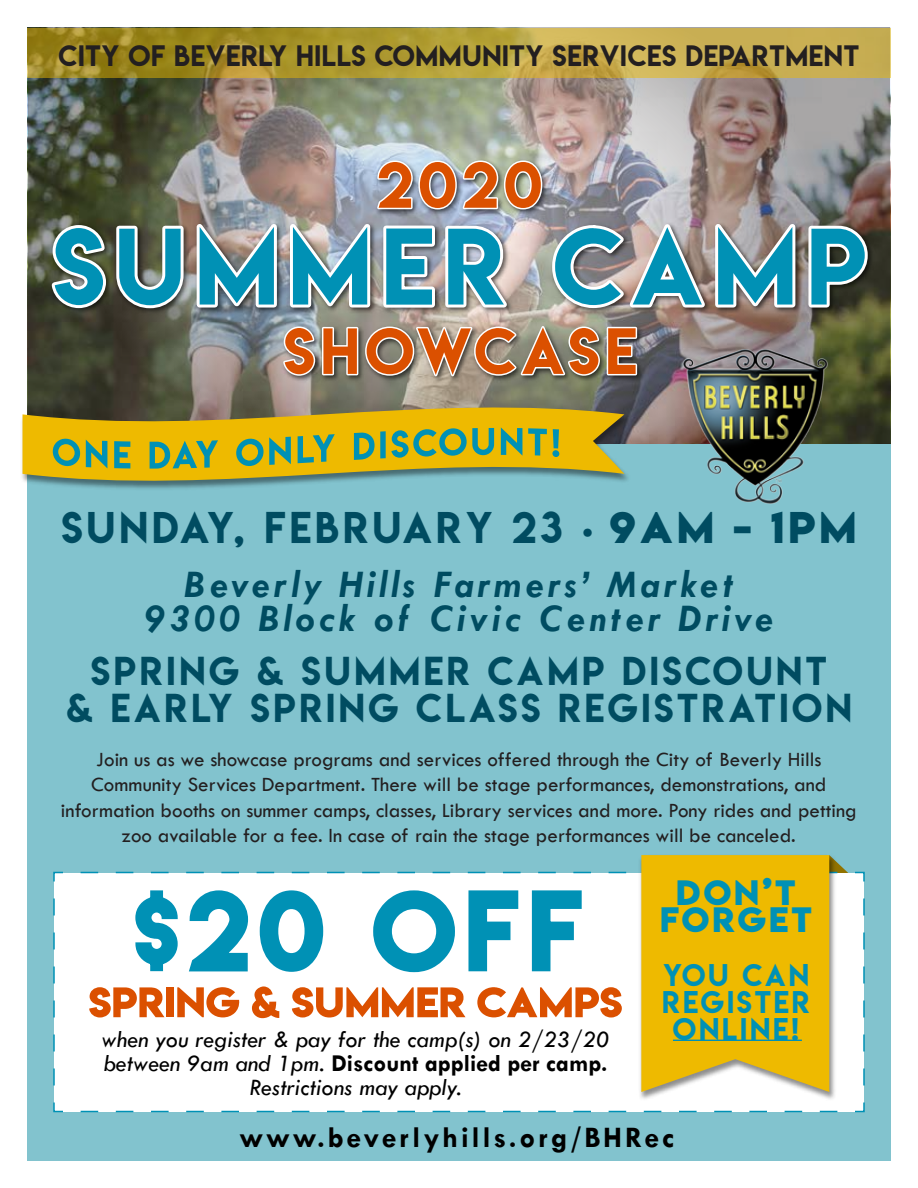
<style>
.page{position:relative;width:918px;height:1188px;background:#fff}
.page>*{position:absolute;margin:0;border:0;box-sizing:border-box;transform-origin:0 0}
.t1{font:italic 700 39.45px/34.5px "Tw Cen";letter-spacing:.1em;color:#004c61;text-align:center}
.t2{font:39.45px "Lemon Milk";letter-spacing:.1em;color:#004c61}
.t3{font:35.85px/37.5px "Lemon Milk";letter-spacing:.1em;color:#004c61;text-align:center}
.t4{font:31.35px/27px "Lemon Milkbold";letter-spacing:.1em;color:#0091b5;text-align:center}
.t5{font:700 30px "Tw Cen";letter-spacing:.1em;color:#000}
.t6{font:27.9px/27px "Lemon Milk";letter-spacing:.1em;color:#0091b5;text-align:center}
.t7{font:26.25px "Lemon Milk";letter-spacing:.025em;color:#231f20}
.t8{font:italic 24.3px/24px "Tw Cen";color:#000;text-align:center}
.t9{font:21px/25.2px "Tw Cen";color:#231f20;text-align:center}
.s1{font-family:"Myriad Pro"}
.s2{font-family:"Lemon Milkbold"}
.s3{font-weight:700;font-style:normal}
</style>
<div class="page">
<img style="left:28px;top:27px;width:862px;height:417px">
<div style="left:27px;top:444px;width:864px;height:717px;background:#82c3ce"></div>
<svg style="left:27px;top:28px;width:864px;height:49px;background:#b59d3a"></svg>
<svg style="left:23px;top:391px;width:601px;height:98px;background:#aa9b3f"></svg>
<svg style="left:53px;top:438px;width:27px;height:28px"></svg>
<svg style="left:86px;top:440px;width:21px;height:28px"></svg>
<svg style="left:114px;top:441px;width:16px;height:27px"></svg>
<svg style="left:150px;top:440px;width:68px;height:29px;background:#88a84d"></svg>
<svg style="left:236px;top:437px;width:55px;height:29px;background:#81a752"></svg>
<svg style="left:298px;top:434px;width:37px;height:29px"></svg>
<svg style="left:354px;top:428px;width:140px;height:32px;background:#91a946"></svg>
<svg style="left:501px;top:427px;width:21px;height:29px"></svg>
<svg style="left:528px;top:428px;width:31px;height:29px"></svg>
<img style="left:678px;top:386px;width:154px;height:118px">
<div style="left:54px;top:873px;width:810px;height:239px;background:#fff"></div>
<svg style="left:855px;top:1102px;width:10px;height:11px"></svg>
<svg style="left:80px;top:1111px;width:757px;height:1px"></svg>
<svg style="left:53px;top:1102px;width:10px;height:11px"></svg>
<svg style="left:53px;top:898px;width:2px;height:188px"></svg>
<svg style="left:53px;top:871px;width:10px;height:11px"></svg>
<svg style="left:81px;top:863px;width:784px;height:19px"></svg>
<svg style="left:863px;top:899px;width:2px;height:187px"></svg>
<svg style="left:135px;top:890px;width:43px;height:82px"></svg>
<svg style="left:189px;top:890px;width:60px;height:82px"></svg>
<svg style="left:259px;top:890px;width:65px;height:82px"></svg>
<svg style="left:373px;top:890px;width:82px;height:83px"></svg>
<svg style="left:468px;top:890px;width:51px;height:82px"></svg>
<svg style="left:531px;top:890px;width:51px;height:82px"></svg>
<img style="left:637px;top:855px;width:201px;height:244px">
<svg style="left:641px;top:855px;width:188px;height:237px;background:#ecbc10"></svg>
<hr style="left:673px;top:1040px;width:129px;height:1px;background:#0091b5">
<svg style="left:89px;top:987px;width:75px;height:31px"></svg>
<div style="left:166px;top:987px;width:8px;height:30px;background:#db5000"></div>
<svg style="left:177px;top:987px;width:63px;height:30px"></svg>
<svg style="left:252px;top:986px;width:27px;height:32px"></svg>
<svg style="left:292px;top:987px;width:174px;height:31px"></svg>
<svg style="left:477px;top:987px;width:145px;height:31px"></svg>
<img style="left:373px;top:156px;width:85px;height:3px">
<img style="left:458px;top:156px;width:94px;height:3px">
<img style="left:47px;top:219px;width:830px;height:167px">
<svg style="left:48px;top:222px;width:139px;height:89px;background:#4f878d"></svg>
<svg style="left:194px;top:209px;width:86px;height:105px;background:#6b9dab"></svg>
<img style="left:287px;top:159px;width:511px;height:155px">
<svg style="left:805px;top:223px;width:66px;height:88px;background:#45808a"></svg>
<svg style="left:281px;top:320px;width:358px;height:63px;background:#b08262"></svg>
<p class="t7" style="left:58px;top:37px;width:802px">CITY OF BEVERLY HILLS COMMUNITY SERVICES DEPARTMENT</p>
<h1 class="t2" style="left:61px;top:499px;width:797px">SUNDAY, FEBRUARY 23 <span class="s1">•</span> <span class="s2">9AM - 1PM</span></h1>
<h1 class="t1" style="left:145px;top:566px;width:630px">Beverly Hills Farmers’ Market<br>9300 Block of Civic Center Drive</h1>
<h2 class="t3" style="left:66px;top:652px;width:787px">SPRING &amp; SUMMER CAMP DISCOUNT<br>&amp; EARLY SPRING CLASS REGISTRATION</h2>
<p class="t9" style="left:61px;top:747px;width:797px">Join us as we showcase programs and services offered through the City of Beverly Hills Community Services Department. There will be stage performances, demonstrations, and information booths on summer camps, classes, Library services and more. Pony rides and petting zoo available for a fee. In case of rain the stage performances will be canceled.</p>
<p class="t8" style="left:102px;top:1027px;width:509px">when you register &amp; pay for the camp(s) on 2/23/20 between 9am and 1pm. <span class="s3">Discount applied per camp.<br></span>Restrictions may apply.</p>
<h3 class="t4" style="left:660px;top:879px;width:153px">DON’T<br>FORGET</h3>
<h3 class="t6" style="left:662px;top:962px;width:149px">YOU CAN<br>REGISTER<br>ONLINE!</h3>
<h3 class="t5" style="left:239px;top:1120px;width:436px">www.beverlyhills.org/BHRec</h3>
</div>
